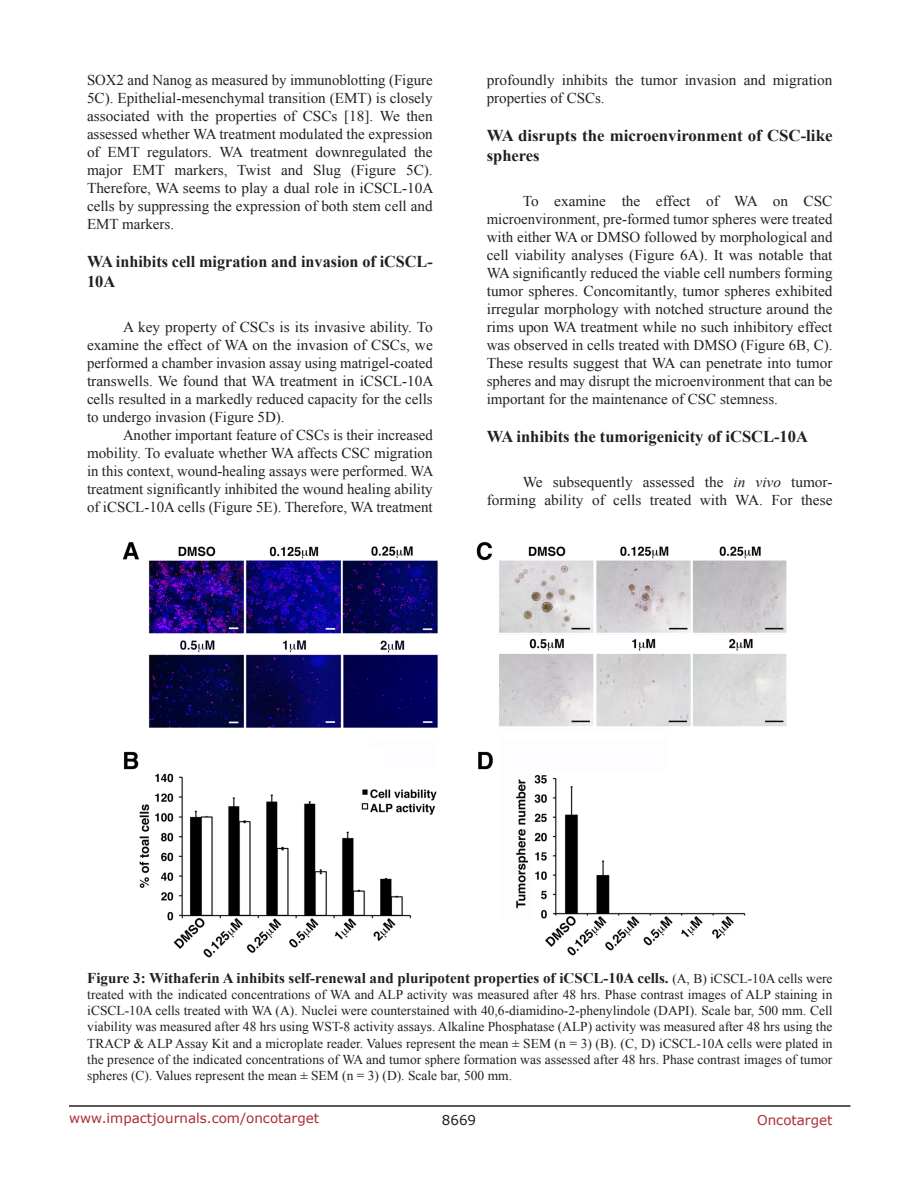
<style>
.page{position:relative;width:918px;height:1188px;background:#fff}
.page>*{position:absolute;margin:0;border:0;box-sizing:border-box;transform-origin:0 0}
.SubHeading{font:700 16.5px/19.8px "Times New Roman";color:#221f22}
.BodyText{font:15px/18px "Times New Roman";color:#221f22;text-align:justify}
.FigureText{font:700 15px "Times New Roman";color:#221f22}
.FigureText-2{font:13.5px/16.2px "Times New Roman";color:#221f22;text-align:justify}
.t1{font:13.5px "Verdana";color:#ac2b31}
.t2{font:13.5px "Verdana";color:#221f22}
.s1{font-style:italic}
.s2{font-weight:400;font-size:13.5px}
</style>
<div class="page">
<hr style="left:69px;top:1105px;width:781px;height:2px;background:#231f20">
<img style="left:122px;top:542px;width:665px;height:416px">
<p class="BodyText" style="left:87px;top:71px;width:348px">SOX2 and Nanog as measured by immunoblotting (Figure 5C). Epithelial-mesenchymal transition (EMT) is closely associated with the properties of CSCs [18]. We then assessed whether WA treatment modulated the expression of EMT regulators. WA treatment downregulated the major EMT markers, Twist and Slug (Figure 5C).<br>Therefore, WA seems to play a dual role in iCSCL-10A cells by suppressing the expression of both stem cell and EMT markers.</p>
<p class="SubHeading" style="left:87px;top:251px;width:347px">WA inhibits cell migration and invasion of iCSCL-<br>10A</p>
<p class="BodyText" style="left:87px;top:318px;width:348px;text-indent:36px">A key property of CSCs is its invasive ability. To examine the effect of WA on the invasion of CSCs, we performed a chamber invasion assay using matrigel-coated transwells. We found that WA treatment in iCSCL-10A cells resulted in a markedly reduced capacity for the cells to undergo invasion (Figure 5D).</p>
<p class="BodyText" style="left:87px;top:426px;width:348px;text-indent:36px">Another important feature of CSCs is their increased mobility. To evaluate whether WA affects CSC migration in this context, wound-healing assays were performed. WA treatment significantly inhibited the wound healing ability of iCSCL-10A cells (Figure 5E). Therefore, WA treatment</p>
<p class="BodyText" style="left:487px;top:71px;width:347px">profoundly inhibits the tumor invasion and migration properties of CSCs.</p>
<p class="SubHeading" style="left:487px;top:125px;width:347px">WA disrupts the microenvironment of CSC-like spheres</p>
<p class="BodyText" style="left:487px;top:192px;width:347px;text-indent:36px">To examine the effect of WA on CSC microenvironment, pre-formed tumor spheres were treated with either WA or DMSO followed by morphological and cell viability analyses (Figure 6A). It was notable that WA significantly reduced the viable cell numbers forming tumor spheres. Concomitantly, tumor spheres exhibited irregular morphology with notched structure around the rims upon WA treatment while no such inhibitory effect was observed in cells treated with DMSO (Figure 6B, C).<br>These results suggest that WA can penetrate into tumor spheres and may disrupt the microenvironment that can be important for the maintenance of CSC stemness.</p>
<p class="SubHeading" style="left:487px;top:426px;width:323px">WA inhibits the tumorigenicity of iCSCL-10A</p>
<p class="BodyText" style="left:487px;top:473px;width:347px;text-align:right">We subsequently assessed the <span class="s1">in vivo</span> tumor&shy;forming ability of cells treated with WA. For these</p>
<p class="FigureText" style="left:87px;top:967px;width:747px">Figure 3: Withaferin A inhibits self-renewal and pluripotent properties of iCSCL-10A cells. <span class="s2">(A, B) iCSCL-10A cells were</span></p>
<p class="FigureText-2" style="left:87px;top:986px;width:747px">treated with the indicated concentrations of WA and ALP activity was measured after 48 hrs. Phase contrast images of ALP staining in iCSCL-10A cells treated with WA (A). Nuclei were counterstained with 40,6-diamidino-2-phenylindole (DAPI). Scale bar, 500 mm. Cell viability was measured after 48 hrs using WST-8 activity assays. Alkaline Phosphatase (ALP) activity was measured after 48 hrs using the TRACP &amp; ALP Assay Kit and a microplate reader. Values represent the mean ± SEM (n = 3) (B). (C, D) iCSCL-10A cells were plated in the presence of the indicated concentrations of WA and tumor sphere formation was assessed after 48 hrs. Phase contrast images of tumor spheres (C). Values represent the mean ± SEM (n = 3) (D). Scale bar, 500 mm.</p>
<p class="t1" style="left:69px;top:1109px;width:252px">www.impactjournals.com/oncotarget</p>
<p class="t2" style="left:442px;top:1111px;width:36px">8669</p>
<p class="t1" style="left:757px;top:1111px;width:77px">Oncotarget</p>
</div>
